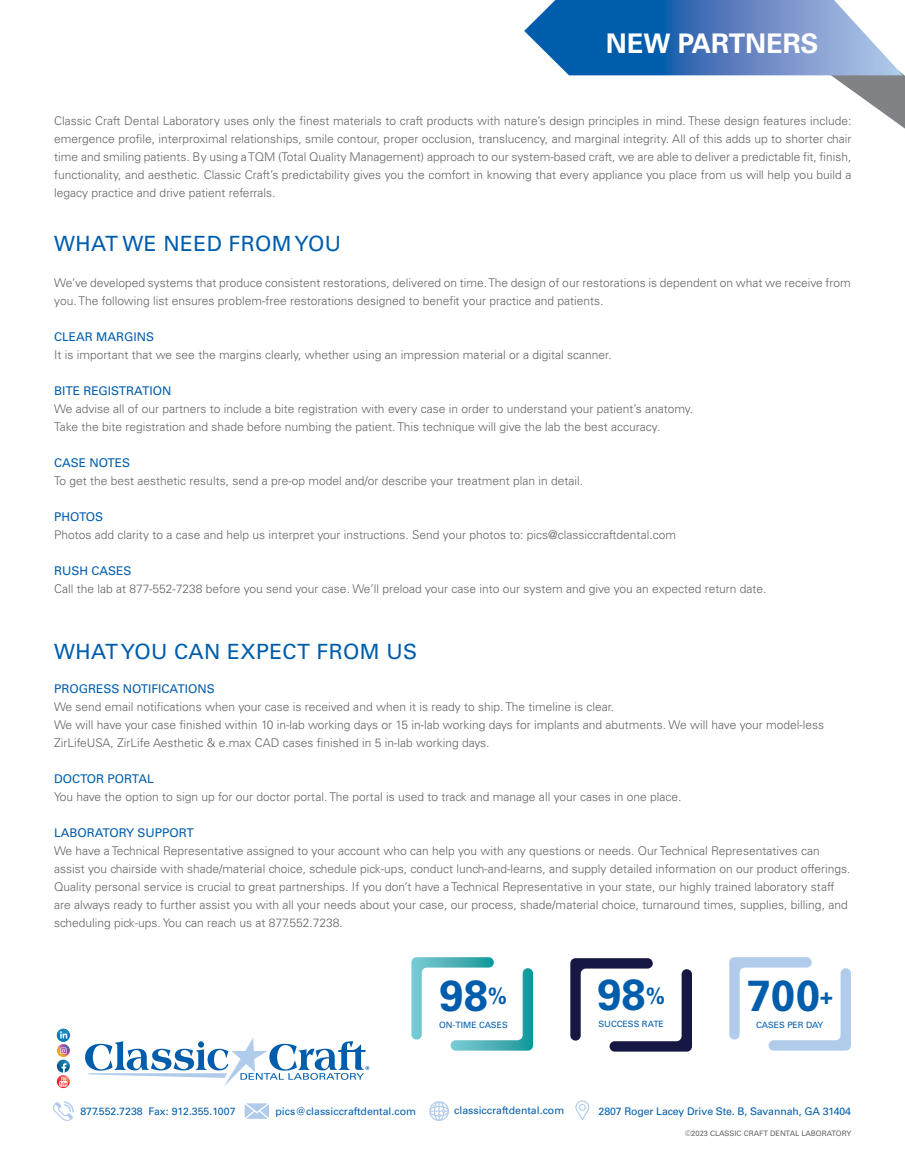
<style>
.page{position:relative;width:905px;height:1175px;background:#fff}
.page>*{position:absolute;margin:0;border:0;box-sizing:border-box;transform-origin:0 0}
.t1{font:700 43.35px "Univers LT Std";color:#005dac}
.t2{font:700 27px "Univers LT Std";color:#fff}
.t3{font:21px "Univers LT Std";letter-spacing:.02em;color:#005dac}
.t4{font:300 12px/18px "Univers LT Std";color:#636466}
.t5{font:12px "Univers LT Std";color:#005dac}
.t6{font:10.5px "Univers LT Std";color:#005dac}
.t7{font:8.7px "Univers LT Std";color:#005dac}
.t8{font:7.5px "Univers LT Std";color:#636466}
</style>
<div class="page">
<svg style="left:429px;top:1101px;width:20px;height:20px"></svg>
<svg style="left:575px;top:1100px;width:14px;height:20px"></svg>
<svg style="left:53px;top:1101px;width:21px;height:20px"></svg>
<svg style="left:85px;top:1038px;width:284px;height:48px"></svg>
<svg style="left:57px;top:1028px;width:13px;height:60px"></svg>
<svg style="left:524px;top:0;width:380px;height:128px"></svg>
<svg style="left:245px;top:1103px;width:24px;height:15px"></svg>
<svg style="left:729px;top:957px;width:121px;height:93px"></svg>
<svg style="left:570px;top:958px;width:122px;height:93px"></svg>
<svg style="left:411px;top:957px;width:122px;height:93px"></svg>
<p class="t2" style="left:606px;top:28px;width:214px">NEW PARTNERS</p>
<p class="t4" style="left:54px;top:112px;width:798px;text-align:justify">Classic Craft Dental Laboratory uses only the finest materials to craft products with nature’s design principles in mind. These design features include: emergence profile, interproximal relationships, smile contour, proper occlusion, translucency, and marginal integrity. All of this adds up to shorter chair time and smiling patients. By using a TQM (Total Quality Management) approach to our system-based craft, we are able to deliver a predictable fit, finish, functionality, and aesthetic. Classic Craft’s predictability gives you the comfort in knowing that every appliance you place from us will help you build a legacy practice and drive patient referrals.</p>
<p class="t3" style="left:54px;top:231px;width:289px">WHAT WE NEED FROM YOU</p>
<p class="t4" style="left:54px;top:274px;width:798px">We’ve developed systems that produce consistent restorations, delivered on time. The design of our restorations is dependent on what we receive from you. The following list ensures problem-free restorations designed to benefit your practice and patients.</p>
<p class="t5" style="left:54px;top:330px;width:102px">CLEAR MARGINS</p>
<p class="t4" style="left:54px;top:346px;width:559px">It is important that we see the margins clearly, whether using an impression material or a digital scanner.</p>
<p class="t5" style="left:54px;top:384px;width:119px">BITE REGISTRATION</p>
<p class="t4" style="left:54px;top:400px;width:640px">We advise all of our partners to include a bite registration with every case in order to understand your patient’s anatomy.</p>
<p class="t4" style="left:54px;top:418px;width:607px">Take the bite registration and shade before numbing the patient. This technique will give the lab the best accuracy.</p>
<p class="t5" style="left:54px;top:456px;width:77px">CASE NOTES</p>
<p class="t4" style="left:54px;top:472px;width:530px">To get the best aesthetic results, send a pre-op model and/or describe your treatment plan in detail.</p>
<p class="t5" style="left:54px;top:510px;width:51px">PHOTOS</p>
<p class="t4" style="left:54px;top:526px;width:623px">Photos add clarity to a case and help us interpret your instructions. Send your photos to: pics@classiccraftdental.com</p>
<p class="t5" style="left:54px;top:564px;width:79px">RUSH CASES</p>
<p class="t4" style="left:54px;top:580px;width:713px">Call the lab at 877-552-7238 before you send your case. We’ll preload your case into our system and give you an expected return date.</p>
<p class="t3" style="left:54px;top:639px;width:364px">WHAT YOU CAN EXPECT FROM US</p>
<p class="t5" style="left:54px;top:682px;width:162px">PROGRESS NOTIFICATIONS</p>
<p class="t4" style="left:54px;top:698px;width:561px">We send email notifications when your case is received and when it is ready to ship. The timeline is clear.</p>
<p class="t4" style="left:54px;top:716px;width:771px">We will have your case finished within 10 in-lab working days or 15 in-lab working days for implants and abutments. We will have your model-less<br>ZirLifeUSA, ZirLife Aesthetic &amp; e.max CAD cases finished in 5 in-lab working days.</p>
<p class="t5" style="left:54px;top:772px;width:101px">DOCTOR PORTAL</p>
<p class="t4" style="left:54px;top:788px;width:629px">You have the option to sign up for our doctor portal. The portal is used to track and manage all your cases in one place.</p>
<p class="t5" style="left:54px;top:826px;width:141px">LABORATORY SUPPORT</p>
<p class="t4" style="left:54px;top:842px;width:797px">We have a Technical Representative assigned to your account who can help you with any questions or needs. Our Technical Representatives can assist you chairside with shade/material choice, schedule pick-ups, conduct lunch-and-learns, and supply detailed information on our product offerings.</p>
<p class="t4" style="left:54px;top:878px;width:795px">Quality personal service is crucial to great partnerships. If you don’t have a Technical Representative in your state, our highly trained laboratory staff are always ready to further assist you with all your needs about your case, our process, shade/material choice, turnaround times, supplies, billing, and scheduling pick-ups. You can reach us at 877.552.7238.</p>
<p class="t1" style="left:439px;top:969px;width:69px">98<sup>%</sup></p>
<p class="t7" style="left:439px;top:1019px;width:70px">ON-TIME CASES</p>
<p class="t1" style="left:597px;top:969px;width:69px">98<sup>%</sup></p>
<p class="t7" style="left:598px;top:1019px;width:67px">SUCCESS RATE</p>
<p class="t1" style="left:746px;top:969px;width:87px">700<sup>+</sup></p>
<p class="t7" style="left:756px;top:1019px;width:69px">CASES PER DAY</p>
<p class="t6" style="left:80px;top:1104px;width:157px">877.552.7238 Fax: 912.355.1007</p>
<p class="t6" style="left:275px;top:1104px;width:142px">pics@classiccraftdental.com</p>
<p class="t6" style="left:454px;top:1104px;width:111px">classiccraftdental.com</p>
<p class="t6" style="left:598px;top:1104px;width:254px">2807 Roger Lacey Drive Ste. B, Savannah, GA 31404</p>
<p class="t8" style="left:685px;top:1128px;width:168px">©2023 CLASSIC CRAFT DENTAL LABORATORY</p>
</div>
